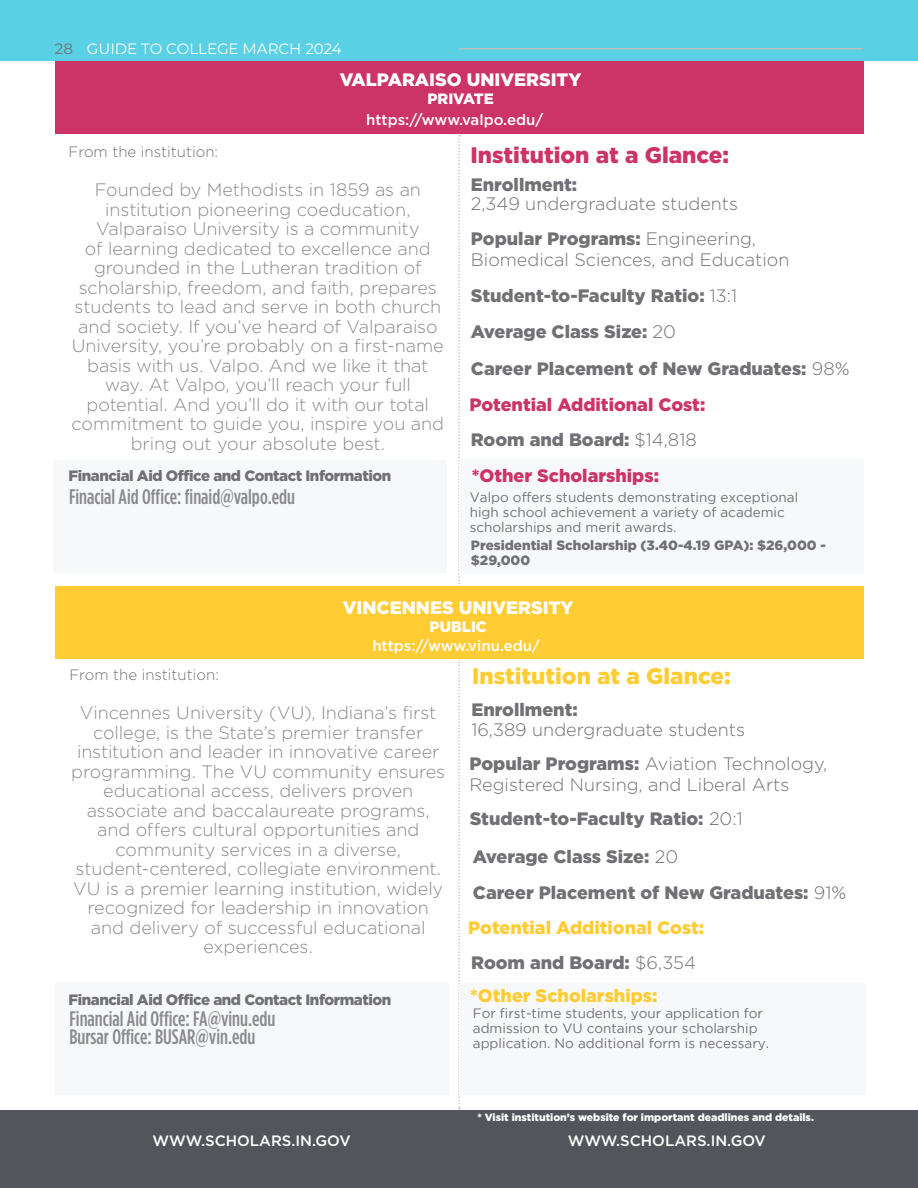
<style>
.page{position:relative;width:918px;height:1188px;background:#fff}
.page>*{position:absolute;margin:0;border:0;box-sizing:border-box;transform-origin:0 0}
.t1{font:900 22.5px "Gotham HTF";color:#c36}
.t2{font:900 22.5px "Gotham HTF";color:#fc3}
.Campus_Contact_-_Scholars{font:500 condensed 21px "Gotham HTF";color:#8a8a8e}
.Body_Center-8pt{font:300 18px/19.5px "Gotham HTF";letter-spacing:-.005em;color:#8a8a8e;text-align:center}
.Body_Single_Line_Enrollment{font:900 18px "Gotham HTF";color:#717074}
.Body_Single_Line_Enrollment-2{font:300 18px/21px "Gotham HTF";color:#717074}
.t3{font:900 18px "Gotham HTF";color:#c36}
.t4{font:900 18px "Gotham HTF";color:#fc3}
.Heading{font:900 18px "Gotham HTF";color:#fff}
.Body_Single_Line_Enrollment-3{font:500 15px "Gotham HTF";color:#fff}
.t5{font:900 15px "Gotham HTF";letter-spacing:-.03em;color:#717074}
.Body_Center-8pt-2{font:300 15px "Gotham HTF";color:#717074}
.t6{font:15px "Montserrat";color:#fff}
.Heading-2{font:900 15px "Gotham HTF";color:#fff}
.Body_Single_Line_Enrollment-4{font:13.5px/15px "Gotham";color:#717074}
.Body_Single_Line_Enrollment-5{font:900 13.5px/15px "Gotham HTF";color:#717074}
.t7{font:900 10.5px "Gotham HTF";color:#fff}
.s1{color:#717074}
.s2{font-weight:900}
.s3{font-weight:300}
</style>
<div class="page">
<div style="left:0;top:1110px;width:918px;height:78px;background:#54555a"></div>
<div style="left:0;top:0;width:918px;height:61px;background:#59d0e4"></div>
<hr style="left:459px;top:48px;width:404px;height:2px;background:#bcbdc0">
<div style="left:54px;top:460px;width:393px;height:113px;background:#f7f8f9"></div>
<svg style="left:458px;top:135px;width:2px;height:974px"></svg>
<div style="left:55px;top:61px;width:809px;height:73px;background:#c36"></div>
<div style="left:55px;top:586px;width:809px;height:73px;background:#fc3"></div>
<div style="left:460px;top:459px;width:404px;height:115px;background:#f7f8f9"></div>
<div style="left:55px;top:983px;width:394px;height:112px;background:#f7f8f9"></div>
<div style="left:460px;top:983px;width:406px;height:111px;background:#f7f8f9"></div>
<p class="t6" style="left:55px;top:38px;width:288px"><span class="s1">28</span> GUIDE TO COLLEGE MARCH 2024</p>
<p class="Heading" style="left:340px;top:69px;width:243px">VALPARAISO UNIVERSITY</p>
<p class="Heading-2" style="left:428px;top:90px;width:68px">PRIVATE</p>
<p class="Body_Single_Line_Enrollment-3" style="left:366px;top:111px;width:179px">https://www.valpo.edu/</p>
<p class="Body_Center-8pt-2" style="left:69px;top:143px;width:151px">From the institution:</p>
<p class="Body_Center-8pt" style="left:72px;top:180px;width:374px">Founded by Methodists in 1859 as an institution pioneering coeducation, Valparaiso University is a community<br>of learning dedicated to excellence and grounded in the Lutheran tradition of scholarship, freedom, and faith, prepares students to lead and serve in both church and society. If you’ve heard of Valparaiso University, you’re probably on a first-name basis with us. Valpo. And we like it that way. At Valpo, you’ll reach your full potential. And you’ll do it with our total commitment to guide you, inspire you and bring out your absolute best.</p>
<p class="Campus_Contact_-_Scholars" style="left:69px;top:485px;width:228px">Finacial Aid Office: finaid@valpo.edu</p>
<p class="t5" style="left:69px;top:467px;width:324px">Financial Aid Office and Contact Information</p>
<p class="t1" style="left:471px;top:142px;width:260px">Institution at a Glance:</p>
<p class="Body_Single_Line_Enrollment" style="left:471px;top:174px;width:108px">Enrollment:</p>
<p class="Body_Single_Line_Enrollment-2" style="left:471px;top:193px;width:269px">2,349 undergraduate students</p>
<p class="Body_Single_Line_Enrollment-2" style="left:471px;top:228px;width:320px"><span class="s2">Popular Programs:</span> Engineering,<br>Biomedical Sciences, and Education</p>
<p class="Body_Single_Line_Enrollment" style="left:471px;top:286px;width:268px">Student-to-Faculty Ratio: <span class="s3">13:1</span></p>
<p class="Body_Single_Line_Enrollment" style="left:471px;top:321px;width:206px">Average Class Size: <span class="s3">20</span></p>
<p class="Body_Single_Line_Enrollment" style="left:471px;top:358px;width:380px">Career Placement of New Graduates: <span class="s3">98%</span></p>
<p class="t3" style="left:470px;top:394px;width:237px">Potential Additional Cost:</p>
<p class="Body_Single_Line_Enrollment" style="left:471px;top:429px;width:227px">Room and Board: <span class="s3">$14,818</span></p>
<p class="t3" style="left:472px;top:465px;width:189px">*Other Scholarships:</p>
<p class="Body_Single_Line_Enrollment-4" style="left:470px;top:489px;width:330px">Valpo offers students demonstrating exceptional high school achievement a variety of academic scholarships and merit awards.</p>
<p class="Body_Single_Line_Enrollment-5" style="left:471px;top:537px;width:357px">Presidential Scholarship (3.40-4.19 GPA): $26,000 - $29,000</p>
<p class="Heading" style="left:343px;top:597px;width:232px">VINCENNES UNIVERSITY</p>
<p class="Heading-2" style="left:430px;top:618px;width:59px">PUBLIC</p>
<p class="Body_Single_Line_Enrollment-3" style="left:372px;top:637px;width:169px">https://www.vinu.edu/</p>
<p class="Body_Center-8pt-2" style="left:69px;top:666px;width:151px">From the institution:</p>
<p class="Body_Center-8pt" style="left:71px;top:703px;width:375px">Vincennes University (VU), Indiana’s first college, is the State’s premier transfer institution and leader in innovative career programming. The VU community ensures educational access, delivers proven associate and baccalaureate programs, and offers cultural opportunities and community services in a diverse, student-centered, collegiate environment.<br>VU is a premier learning institution, widely recognized for leadership in innovation and delivery of successful educational experiences.</p>
<p class="t2" style="left:472px;top:663px;width:260px">Institution at a Glance:</p>
<p class="Body_Single_Line_Enrollment" style="left:471px;top:699px;width:108px">Enrollment:</p>
<p class="Body_Single_Line_Enrollment-2" style="left:471px;top:718px;width:275px">16,389 undergraduate students</p>
<p class="Body_Single_Line_Enrollment-2" style="left:469px;top:753px;width:360px"><span class="s2">Popular Programs:</span> Aviation Technology,<br>Registered Nursing, and Liberal Arts</p>
<p class="Body_Single_Line_Enrollment" style="left:470px;top:808px;width:275px">Student-to-Faculty Ratio: <span class="s3">20:1</span></p>
<p class="Body_Single_Line_Enrollment" style="left:473px;top:846px;width:207px">Average Class Size: <span class="s3">20</span></p>
<p class="Body_Single_Line_Enrollment" style="left:473px;top:882px;width:375px">Career Placement of New Graduates: <span class="s3">91%</span></p>
<p class="t4" style="left:468px;top:918px;width:237px">Potential Additional Cost:</p>
<p class="Body_Single_Line_Enrollment" style="left:471px;top:952px;width:226px">Room and Board: <span class="s3">$6,354</span></p>
<p class="t5" style="left:69px;top:991px;width:324px">Financial Aid Office and Contact Information</p>
<p class="t4" style="left:470px;top:985px;width:189px">*Other Scholarships:</p>
<p class="Campus_Contact_-_Scholars" style="left:69px;top:1007px;width:207px">Financial Aid Office: FA@vinu.edu</p>
<p class="Campus_Contact_-_Scholars" style="left:69px;top:1025px;width:187px">Bursar Office: BUSAR@vin.edu</p>
<p class="Body_Single_Line_Enrollment-4" style="left:473px;top:1005px;width:298px">For first-time students, your application for admission to VU contains your scholarship application. No additional form is necessary.</p>
<p class="t7" style="left:477px;top:1112px;width:338px">* Visit institution’s website for important deadlines and details.</p>
<p class="Body_Single_Line_Enrollment-3" style="left:153px;top:1132px;width:200px">WWW.SCHOLARS.IN.GOV</p>
<p class="Body_Single_Line_Enrollment-3" style="left:568px;top:1132px;width:200px">WWW.SCHOLARS.IN.GOV</p>
</div>
